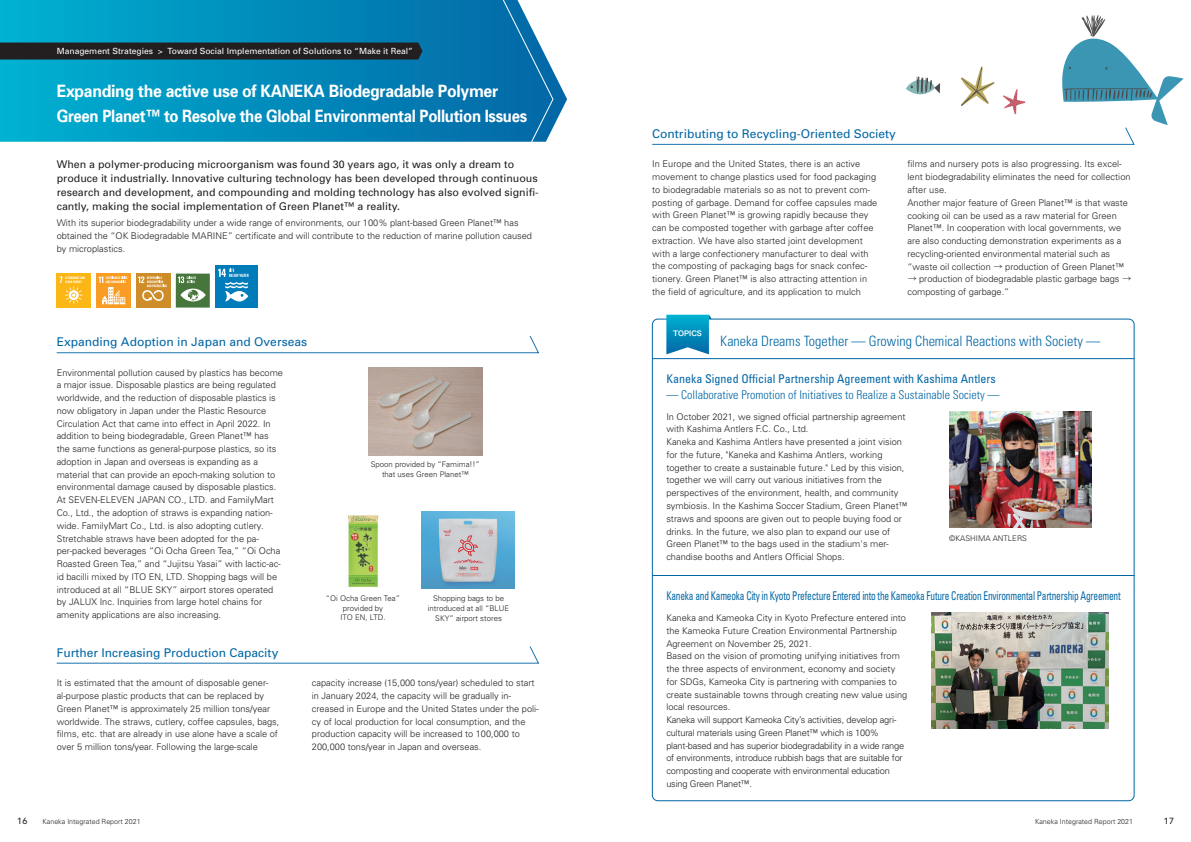
<style>
.page{position:relative;width:1191px;height:842px;background:#fff}
.page>*{position:absolute;margin:0;border:0;box-sizing:border-box;transform-origin:0 0}
.t1{font:700 17px/24.8px "Univers";letter-spacing:-.02em;color:#fff;scale:.93 1}
.t2{font:300 condensed 14.2px "Univers";color:#0166a5}
.t3{font:12px "Univers";color:#0166a5}
.t4{font:condensed 12px "Univers";letter-spacing:-.02em;color:#0166a5;scale:.78 1}
.t5{font:300 condensed 12px "Univers";color:#0166a5}
.t6{font:condensed 12px "Univers";color:#0166a5}
.t7{font:10.6px/14.2px "Univers";color:#231f20}
.t8{font:300 9.2px/12.8px "Univers";color:#231f20}
.t9{font:500 8.9px "Avenir LT Std";color:#231f20}
.t10{font:8.5px "Univers";color:#fff}
.t11{font:300 7.8px/9.9px "Univers";color:#231f20;text-align:center}
.t12{font:300 7.1px "Univers";color:#231f20}
.t13{font:7.1px "Hira Kaku Std N W6";color:#fff}
.s1{font-family:"Hira Kaku Std N W1";font-weight:400}
</style>
<div class="page">
<svg style="left:0;top:0;width:567px;height:142px;background:#0793bf"></svg>
<img style="left:949px;top:411px;width:142px;height:116px">
<img style="left:931px;top:612px;width:177px;height:117px">
<div style="left:57px;top:274px;width:34px;height:34px;background:#fcb615"></div>
<svg style="left:59px;top:276px;width:26px;height:28px"></svg>
<div style="left:96px;top:274px;width:34px;height:34px;background:#f89c24"></div>
<svg style="left:98px;top:276px;width:29px;height:28px"></svg>
<div style="left:136px;top:274px;width:34px;height:34px;background:#cf8d29"></div>
<svg style="left:138px;top:276px;width:29px;height:25px"></svg>
<div style="left:176px;top:274px;width:34px;height:34px;background:#46763b"></div>
<svg style="left:178px;top:276px;width:18px;height:7px"></svg>
<svg style="left:180px;top:289px;width:26px;height:12px"></svg>
<div style="left:215px;top:265px;width:43px;height:43px;background:#007cbb"></div>
<svg style="left:218px;top:269px;width:31px;height:32px"></svg>
<svg style="left:56px;top:336px;width:483px;height:17px"></svg>
<svg style="left:652px;top:15px;width:531px;height:130px"></svg>
<svg style="left:56px;top:646px;width:483px;height:18px"></svg>
<hr style="left:652px;top:358px;width:482px;height:1px;background:#0166a5">
<hr style="left:652px;top:575px;width:482px;height:1px;background:#0166a5">
<svg style="left:666px;top:315px;width:45px;height:39px;background:#219cc5"></svg>
<img style="left:369px;top:367px;width:113px;height:88px">
<img style="left:348px;top:515px;width:31px;height:72px">
<img style="left:421px;top:512px;width:93px;height:76px">
<svg style="left:460px;top:0;width:93px;height:142px;background:#1d7db3"></svg>
<div style="left:0;top:43px;width:422px;height:17px;background:#231f20"></div>
<p class="t10" style="left:57px;top:46px;width:358px">Management Strategies &gt; Toward Social Implementation of Solutions to “Make it Real”</p>
<h1 class="t1" style="left:57px;top:78px;width:507px">Expanding the active use of KANEKA Biodegradable Polymer<br>Green Planet™ to Resolve the Global Environmental Pollution Issues</h1>
<p class="t7" style="left:57px;top:157px;width:483px">When a polymer-producing microorganism was found 30 years ago, it was only a dream to produce it industrially. Innovative culturing technology has been developed through continuous research and development, and compounding and molding technology has also evolved signifi&shy;cantly, making the social implementation of Green Planet™ a reality.</p>
<p class="t8" style="left:57px;top:216px;width:477px">With its superior biodegradability under a wide range of environments, our 100% plant-based Green Planet™ has obtained the “OK Biodegradable MARINE” certificate and will contribute to the reduction of marine pollution caused by microplastics.</p>
<h3 class="t3" style="left:652px;top:127px;width:245px">Contributing to Recycling-Oriented Society</h3>
<p class="t8" style="left:652px;top:158px;width:227px">In Europe and the United States, there is an active movement to change plastics used for food packaging to biodegradable materials so as not to prevent com&shy;posting of garbage. Demand for coffee capsules made with Green Planet™ is growing rapidly because they can be composted together with garbage after coffee extraction. We have also started joint development with a large confectionery manufacturer to deal with the composting of packaging bags for snack confec&shy;tionery. Green Planet™ is also attracting attention in the field of agriculture, and its application to mulch</p>
<p class="t8" style="left:907px;top:158px;width:225px">films and nursery pots is also progressing. Its excel&shy;lent biodegradability eliminates the need for collection after use.<br>Another major feature of Green Planet™ is that waste cooking oil can be used as a raw material for Green Planet™. In cooperation with local governments, we are also conducting demonstration experiments as a recycling-oriented environmental material such as “waste oil collection <span class="s1">→</span> production of Green Planet™</p>
<p class="t8" style="left:907px;top:273px;width:225px"><span class="s1">→</span> production of biodegradable plastic garbage bags <span class="s1">→ </span>composting of garbage.”</p>
<p class="t13" style="left:673px;top:328px;width:30px">TOPICS</p>
<h3 class="t3" style="left:57px;top:335px;width:252px">Expanding Adoption in Japan and Overseas</h3>
<h2 class="t2" style="left:720px;top:332px;width:381px">Kaneka Dreams Together — Growing Chemical Reactions with Society —</h2>
<p class="t8" style="left:57px;top:366px;width:228px">Environmental pollution caused by plastics has become a major issue. Disposable plastics are being regulated worldwide, and the reduction of disposable plastics is now obligatory in Japan under the Plastic Resource Circulation Act that came into effect in April 2022. In addition to being biodegradable, Green Planet™ has the same functions as general-purpose plastics, so its adoption in Japan and overseas is expanding as a material that can provide an epoch-making solution to environmental damage caused by disposable plastics.<br>At SEVEN-ELEVEN JAPAN CO., LTD. and FamilyMart Co., Ltd., the adoption of straws is expanding nation&shy;wide. FamilyMart Co., Ltd. is also adopting cutlery.<br>Stretchable straws have been adopted for the pa&shy;per-packed beverages “Oi Ocha Green Tea,” “Oi Ocha Roasted Green Tea,” and “Jujitsu Yasai” with lactic-ac&shy;id bacilli mixed by ITO EN, LTD. Shopping bags will be introduced at all “BLUE SKY” airport stores operated by JALUX Inc. Inquiries from large hotel chains for amenity applications are also increasing.</p>
<h3 class="t3" style="left:57px;top:645px;width:223px">Further Increasing Production Capacity</h3>
<p class="t8" style="left:57px;top:677px;width:224px">It is estimated that the amount of disposable gener&shy;al-purpose plastic products that can be replaced by Green Planet™ is approximately 25 million tons/year worldwide. The straws, cutlery, coffee capsules, bags, films, etc. that are already in use alone have a scale of over 5 million tons/year. Following the large-scale</p>
<p class="t11" style="left:371px;top:460px;width:111px">Spoon provided by “Famima!!” that uses Green Planet™</p>
<p class="t11" style="left:326px;top:593px;width:76px">“Oi Ocha Green Tea” provided by<br>ITO EN, LTD.</p>
<p class="t11" style="left:428px;top:593px;width:83px">Shopping bags to be introduced at all “BLUE<br>SKY” airport stores</p>
<p class="t8" style="left:312px;top:677px;width:228px">capacity increase (15,000 tons/year) scheduled to start in January 2024, the capacity will be gradually in&shy;creased in Europe and the United States under the poli&shy;cy of local production for local consumption, and the production capacity will be increased to 100,000 to 200,000 tons/year in Japan and overseas.</p>
<h3 class="t6" style="left:666px;top:371px;width:331px">Kaneka Signed Official Partnership Agreement with Kashima Antlers</h3>
<h3 class="t5" style="left:666px;top:387px;width:335px">— Collaborative Promotion of Initiatives to Realize a Sustainable Society —</h3>
<p class="t8" style="left:666px;top:410px;width:242px">In October 2021, we signed official partnership agreement with Kashima Antlers F.C. Co., Ltd.<br>Kaneka and Kashima Antlers have presented a joint vision for the future, "Kaneka and Kashima Antlers, working together to create a sustainable future." Led by this vision, together we will carry out various initiatives from the perspectives of the environment, health, and community symbiosis. In the Kashima Soccer Stadium, Green Planet™ straws and spoons are given out to people buying food or drinks. In the future, we also plan to expand our use of Green Planet™ to the bags used in the stadium's mer&shy;chandise booths and Antlers Official Shops.</p>
<p class="t11" style="left:949px;top:533px;width:79px">©KASHIMA ANTLERS</p>
<h3 class="t4" style="left:666px;top:588px;width:584px">Kaneka and Kameoka City in Kyoto Prefecture Entered into the Kameoka Future Creation Environmental Partnership Agreement</h3>
<p class="t8" style="left:666px;top:611px;width:242px">Kaneka and Kameoka City in Kyoto Prefecture entered into the Kameoka Future Creation Environmental Partnership Agreement on November 25, 2021.<br>Based on the vision of promoting unifying initiatives from the three aspects of environment, economy and society for SDGs, Kameoka City is partnering with companies to create sustainable towns through creating new value using local resources.<br>Kaneka will support Kameoka City’s activities, develop agri&shy;cultural materials using Green Planet™ which is 100% plant-based and has superior biodegradability in a wide range of environments, introduce rubbish bags that are suitable for composting and cooperate with environmental education using Green Planet™.</p>
<p class="t9" style="left:17px;top:816px;width:12px">16</p>
<p class="t12" style="left:43px;top:817px;width:100px">Kaneka Integrated Report 2021</p>
<p class="t12" style="left:1035px;top:817px;width:100px">Kaneka Integrated Report 2021</p>
<p class="t9" style="left:1163px;top:816px;width:12px">17</p>
</div>
